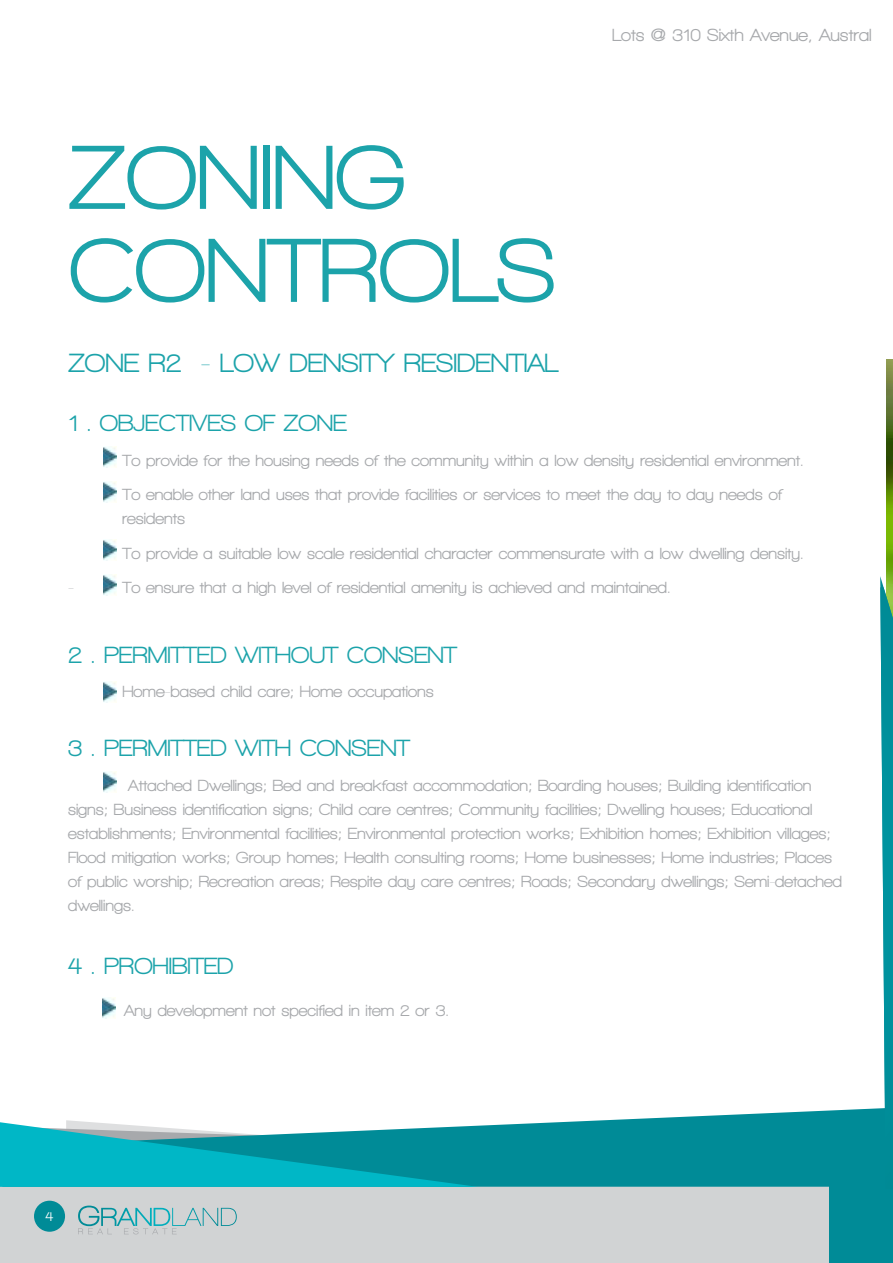
<style>
.page{position:relative;width:893px;height:1263px;background:#fff}
.page>*{position:absolute;margin:0;border:0;box-sizing:border-box;transform-origin:0 0}
.t1{font:800 93px/93px "Walkway";color:#1ca3aa}
.t2{font:800 27px "Walkway";color:#1ca3aa}
.t3{font:800 24px "Walkway";color:#1ca3aa}
.t4{font:800 18px "Walkway";color:#a7a9ac}
.t5{font:800 16.5px/24px "Walkway";color:#a7a9ac}
.t6{font:800 13.5px "Walkway";color:#fff}
</style>
<div class="page">
<div style="left:0;top:1186px;width:893px;height:77px;background:#d1d3d4"></div>
<div style="left:829px;top:1186px;width:64px;height:77px;background:#008b97"></div>
<div style="left:34px;top:1201px;width:31px;height:31px;background:#008b97;border-radius:50%"></div>
<svg style="left:78px;top:1205px;width:159px;height:29px"></svg>
<svg style="left:596px;top:1108px;width:284px;height:79px;background:#15949f"></svg>
<svg style="left:0;top:1120px;width:596px;height:67px;background:#26abb7"></svg>
<img style="left:103px;top:447px;width:14px;height:21px">
<img style="left:103px;top:481px;width:14px;height:21px">
<img style="left:103px;top:540px;width:14px;height:21px">
<img style="left:103px;top:575px;width:14px;height:21px">
<img style="left:103px;top:682px;width:14px;height:21px">
<img style="left:103px;top:772px;width:14px;height:21px">
<img style="left:102px;top:997px;width:14px;height:21px">
<img style="left:887px;top:359px;width:6px;height:217px">
<img style="left:880px;top:587px;width:13px;height:599px">
<h1 class="t1" style="left:68px;top:130px;width:489px">ZONING<br>CONTROLS</h1>
<h2 class="t2" style="left:68px;top:349px;width:492px">ZONE R2 - LOW DENSITY RESIDENTIAL</h2>
<p class="t4" style="left:612px;top:25px;width:261px">Lots @ 310 Sixth Avenue, Austral</p>
<h3 class="t3" style="left:68px;top:410px;width:280px">1 . OBJECTIVES OF ZONE</h3>
<p class="t5" style="left:122px;top:442px;width:683px;line-height:34.7px">To provide for the housing needs of the community within a low density residential environment.<br>To enable other land uses that provide facilities or services to meet the day to day needs of</p>
<p class="t5" style="left:122px;top:501px;width:683px;line-height:34.7px">residents<br>To provide a suitable low scale residential character commensurate with a low dwelling density.</p>
<p class="t5" style="left:68px;top:576px;width:7px">-</p>
<p class="t5" style="left:122px;top:576px;width:550px">To ensure that a high level of residential amenity is achieved and maintained.</p>
<h3 class="t3" style="left:68px;top:642px;width:390px">2 . PERMITTED WITHOUT CONSENT</h3>
<p class="t5" style="left:122px;top:680px;width:313px">Home-based child care; Home occupations</p>
<h3 class="t3" style="left:68px;top:735px;width:343px">3 . PERMITTED WITH CONSENT</h3>
<p class="t5" style="left:68px;top:773px;width:776px;text-indent:60px">Attached Dwellings; Bed and breakfast accommodation; Boarding houses; Building identification signs; Business identification signs; Child care centres; Community facilities; Dwelling houses; Educational establishments; Environmental facilities; Environmental protection works; Exhibition homes; Exhibition villages; Flood mitigation works; Group homes; Health consulting rooms; Home businesses; Home industries; Places of public worship; Recreation areas; Respite day care centres; Roads; Secondary dwellings; Semi-detached dwellings.</p>
<h3 class="t3" style="left:68px;top:953px;width:167px">4 . PROHIBITED</h3>
<p class="t5" style="left:124px;top:998px;width:326px">Any development not specified in item 2 or 3.</p>
<p class="t6" style="left:46px;top:1209px;width:9px">4</p>
</div>
